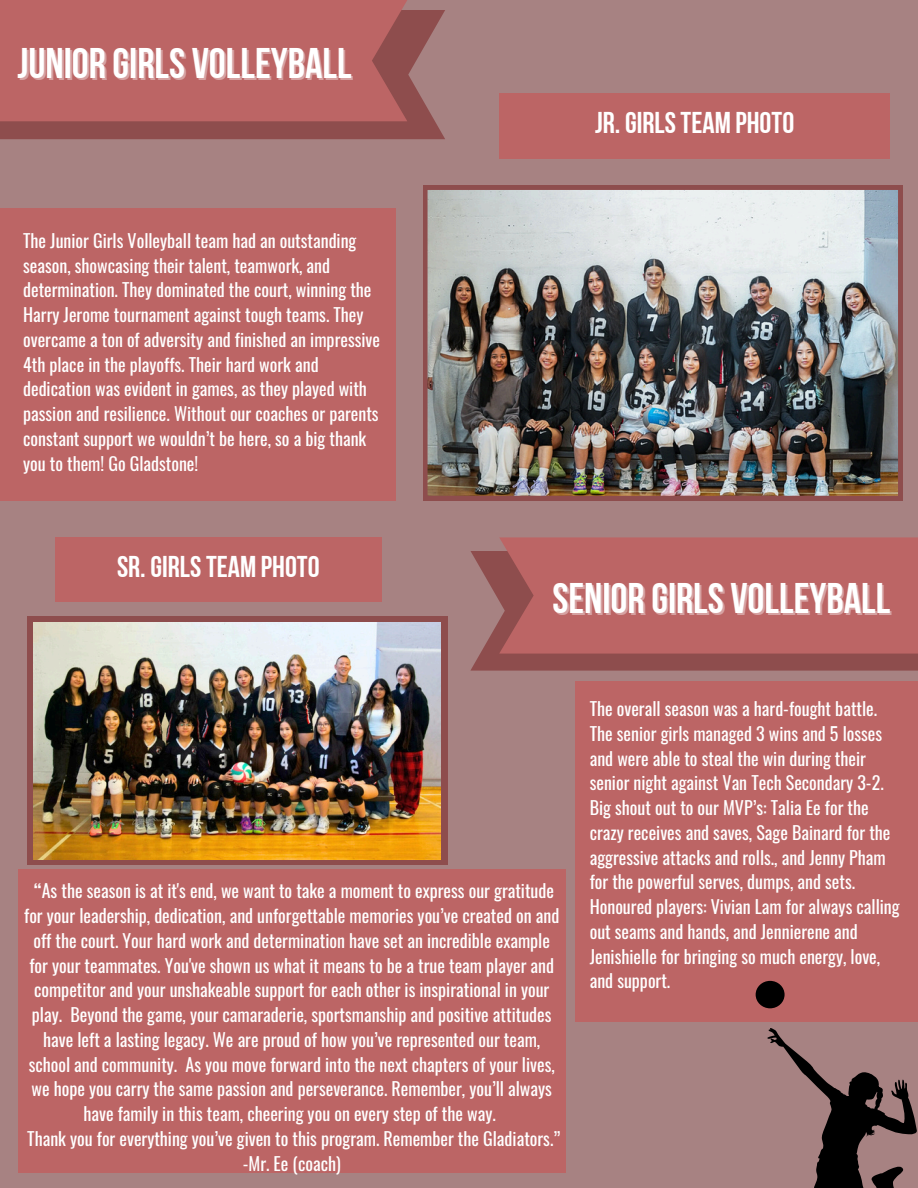
<style>
.page{position:relative;width:918px;height:1188px;background:#a78282}
.page>*{position:absolute;margin:0;border:0;box-sizing:border-box;transform-origin:0 0}
.t1{font:42.75px "Bebas Neue Cyrillic";color:#fff}
.t2{font:30px "Bebas Neue Cyrillic";color:#fff}
.t3{font:18px/24.8px "Oswald";color:#fff}
.s1{font-weight:700}
</style>
<div class="page">
<svg style="left:0;top:10px;width:445px;height:129px;fill:#8e4d4d"></svg>
<div style="left:0;top:0;width:407px;height:121px;background:#bc6565"></div>
<div style="left:0;top:208px;width:395px;height:292px;background:#bc6565"></div>
<svg style="left:470px;top:551px;width:448px;height:120px;fill:#8e4d4d"></svg>
<div style="left:499px;top:537px;width:419px;height:117px;background:#bc6565"></div>
<div style="left:576px;top:681px;width:342px;height:340px;background:#bc6565"></div>
<img style="left:423px;top:185px;width:479px;height:315px">
<div style="left:27px;top:616px;width:420px;height:249px;background:#8e4d4d"></div>
<img style="left:33px;top:622px;width:407px;height:237px">
<div style="left:18px;top:870px;width:547px;height:303px;background:#bc6565"></div>
<div style="left:499px;top:93px;width:391px;height:65px;background:#bc6565"></div>
<div style="left:55px;top:537px;width:327px;height:65px;background:#bc6565"></div>
<svg style="left:767px;top:1028px;width:150px;height:160px"></svg>
<div style="left:756px;top:981px;width:29px;height:27px;background:#000;border-radius:50%"></div>
<p class="t1" style="left:18px;top:46px;width:335px">JUNIOR GIRLS VOLLEYBALL</p>
<h3 class="t3" style="left:23px;top:227px;width:358px">The Junior Girls Volleyball team had an outstanding season, showcasing their talent, teamwork, and determination. They dominated the court, winning the Harry Jerome tournament against tough teams. They overcame a ton of adversity and finished an impressive 4th place in the playoffs. Their hard work and dedication was evident in games, as they played with passion and resilience. Without our coaches or parents constant support we wouldn’t be here, so a big thank you to them! Go Gladstone!</h3>
<h3 class="t2" style="left:117px;top:554px;width:204px">SR. GIRLSTEAM PHOTO</h3>
<h1 class="t2" style="left:595px;top:111px;width:201px">JR. GIRLSTEAM PHOTO</h1>
<p class="t1" style="left:553px;top:581px;width:339px">SENIOR GIRLS VOLLEYBALL</p>
<p class="t3" style="left:24px;top:878px;width:537px;text-align:center"><span class="s1">“</span>As the season is at it's end, we want to take a moment to express our gratitude for your leadership, dedication, and unforgettable memories you’ve created on and off the court. Your hard work and determination have set an incredible example for your teammates. You've shown us what it means to be a true team player and competitor and your unshakeable support for each other is inspirational in your play. Beyond the game, your camaraderie, sportsmanship and positive attitudes have left a lasting legacy. We are proud of how you’ve represented our team, school and community. As you move forward into the next chapters of your lives, we hope you carry the same passion and perseverance. Remember, you’ll always have family in this team, cheering you on every step of the way.</p>
<p class="t3" style="left:27px;top:1125px;width:534px">Thank you for everything you’ve given to this program. Remember the Gladiators.”</p>
<p class="t3" style="left:243px;top:1150px;width:100px">-Mr. Ee (coach)</p>
<h2 class="t3" style="left:590px;top:696px;width:296px">The overall season was a hard-fought battle.<br>The senior girls managed 3 wins and 5 losses and were able to steal the win during their senior night against Van Tech Secondary 3-2.</h2>
<p class="t3" style="left:590px;top:795px;width:311px">Big shout out to our MVP’s: Talia Ee for the crazy receives and saves, Sage Bainard for the aggressive attacks and rolls., and Jenny Pham for the powerful serves, dumps, and sets.<br>Honoured players: Vivian Lam for always calling out seams and hands, and Jennierene and Jenishielle for bringing so much energy, love, and support.</p>
</div>
